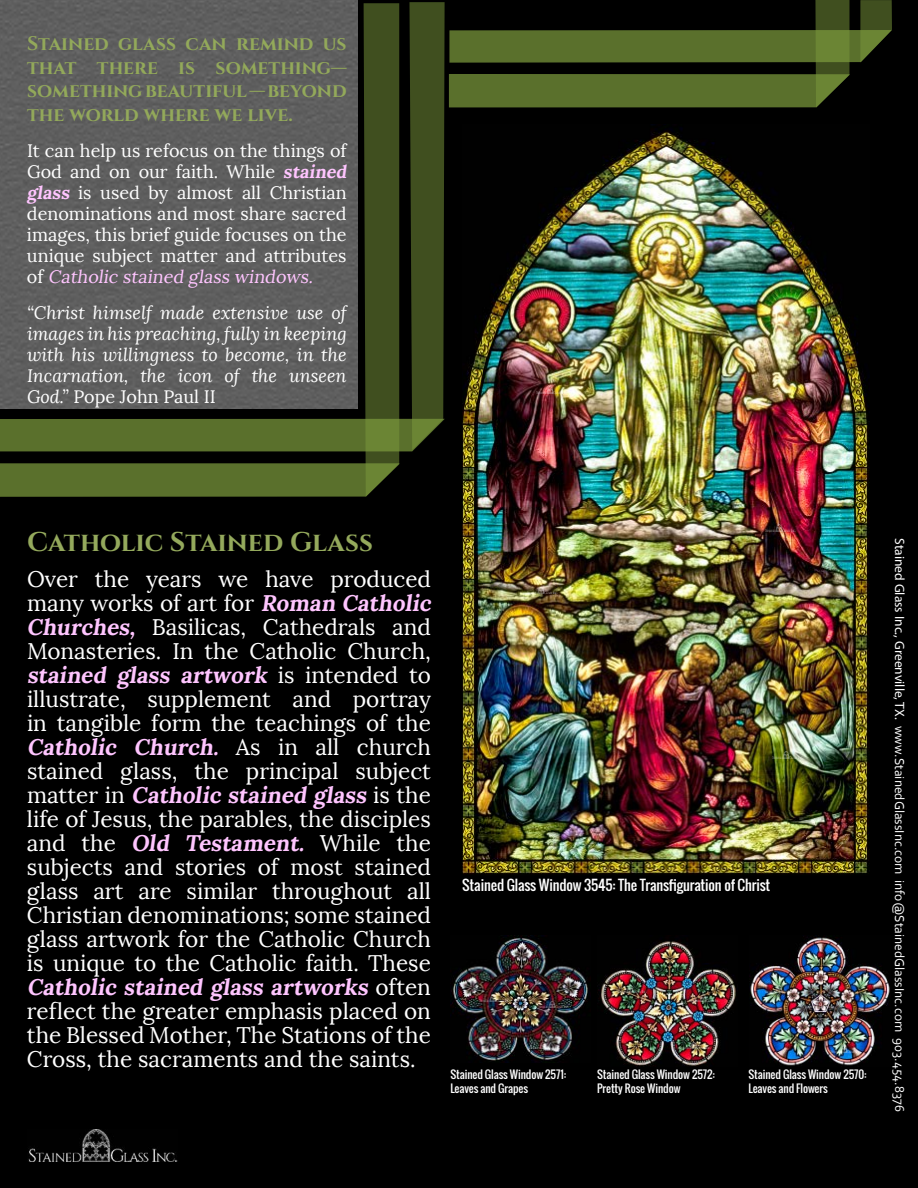
<style>
.page{position:relative;width:918px;height:1188px;background:#000}
.page>*{position:absolute;margin:0;border:0;box-sizing:border-box;transform-origin:0 0}
.t1{font:700 27px "Cinzel";color:#94a95c}
.t2{font:22.5px/24px "Lora";color:#fff}
.t3{font:700 19.5px/23.4px "Cinzel";color:#93a95a;text-align:justify}
.t4{font:18px/21px "Lora";color:#fff}
.t5{font:italic 18px/21px "Lora";color:#fff;text-align:justify}
.t6{font:13.8px "Oswald";letter-spacing:-.01em;color:#fff}
.t7{font:13.5px "Corbel";color:#fff}
.t8{font:10.65px/13.5px "Oswald";letter-spacing:-.01em;color:#fff}
.s1{font-weight:700;color:#ffc5ff}
.s2{color:#ffc5ff}
.s3{font-style:normal}
.s4{font-family:"Myriad Pro"}
</style>
<div class="page">
<img style="left:28px;top:1130px;width:150px;height:31px">
<img style="left:598px;top:941px;width:138px;height:126px">
<img style="left:750px;top:937px;width:140px;height:129px">
<img style="left:450px;top:936px;width:141px;height:127px">
<svg style="left:0;top:0;width:892px;height:497px"></svg>
<div style="left:0;top:0;width:357px;height:408px;background:#5e5e5e"></div>
<img style="left:462px;top:125px;width:407px;height:749px">
<img style="left:616px;top:985px;width:30px;height:7px">
<img style="left:680px;top:1042px;width:30px;height:7px">
<img style="left:690px;top:995px;width:30px;height:6px">
<img style="left:479px;top:995px;width:30px;height:6px">
<img style="left:530px;top:1042px;width:30px;height:7px">
<img style="left:538px;top:1001px;width:31px;height:7px">
<img style="left:766px;top:985px;width:30px;height:7px">
<img style="left:805px;top:1001px;width:30px;height:7px">
<img style="left:831px;top:1046px;width:30px;height:6px">
<img style="left:765px;top:525px;width:30px;height:6px">
<img style="left:528px;top:587px;width:30px;height:7px">
<img style="left:772px;top:752px;width:31px;height:6px">
<img style="left:536px;top:387px;width:30px;height:6px">
<p class="t3" style="left:27px;top:32px;width:321px">STAINED GLASS CAN REMIND US THAT THERE IS SOMETHING— SOMETHING BEAUTIFUL — BEYOND THE WORLD WHERE WE LIVE.</p>
<p class="t4" style="left:27px;top:140px;width:324px">It can help us refocus on the things of God and on our faith. While <span class="s1">stained glass</span> is used by almost all Christian denominations and most share sacred images, this brief guide focuses on the unique subject matter and attributes o f <span class="s2">Catholic stained glass windows.</span></p>
<p class="t5" style="left:27px;top:302px;width:321px">“Christ himself made extensive use of images in his preaching, fully in keeping with his willingness to become, in the Incarnation, the icon of the unseen God.” <span class="s3">Pope John Paul II</span></p>
<p class="t1" style="left:27px;top:525px;width:347px">CATHOLIC STAINED GLASS</p>
<p class="t2" style="left:27px;top:567px;width:409px">Over the years we have produced many works of art for <span class="s1">Roman Catholic Churches,</span> Basilicas, Cathedrals and Monasteries. In the Catholic Church, <span class="s1">stained glass artwork</span> i s i n t e n d e d t o illustrate, supplement and portray in tangible form the teachings of the <span class="s1">Catholic Church.</span> A s i n a l l c h u r c h stained glass, the principal subject m a t t e r i n <span class="s1">Catholic stained glass</span> i s t h e life of Jesus, the parables, the disciples a n d t h e <span class="s1">Old Testament.</span> W h i l e t h e subjects and stories of most stained glass art are similar throughout all Christian denominations; some stained glass artwork for the Catholic Church is unique to the Catholic faith. These <span class="s1">Catholic stained glass artworks</span> o ft e n reflect the greater emphasis placed on the Blessed Mother, The Stations of the Cross, the sacraments and the saints.</p>
<p class="t6" style="left:462px;top:875px;width:310px">Stained Glass Window 3545: The Transfiguration of Christ</p>
<p class="t8" style="left:450px;top:1068px;width:117px">Stained Glass Window 2571:<br>Leaves and Grapes</p>
<p class="t8" style="left:597px;top:1068px;width:119px">Stained Glass Window 2572:<br>Pretty Rose Window</p>
<p class="t8" style="left:748px;top:1068px;width:120px">Stained Glass Window 2570:<br>Leaves and Flowers</p>
<p class="t7" style="left:908px;top:538px;width:575px;rotate:90deg"><span class="s4">Stained Glass Inc., Greenville, TX.</span> www.StainedGlassInc.com info@StainedGlassInc.com 903.454.8376</p>
</div>
